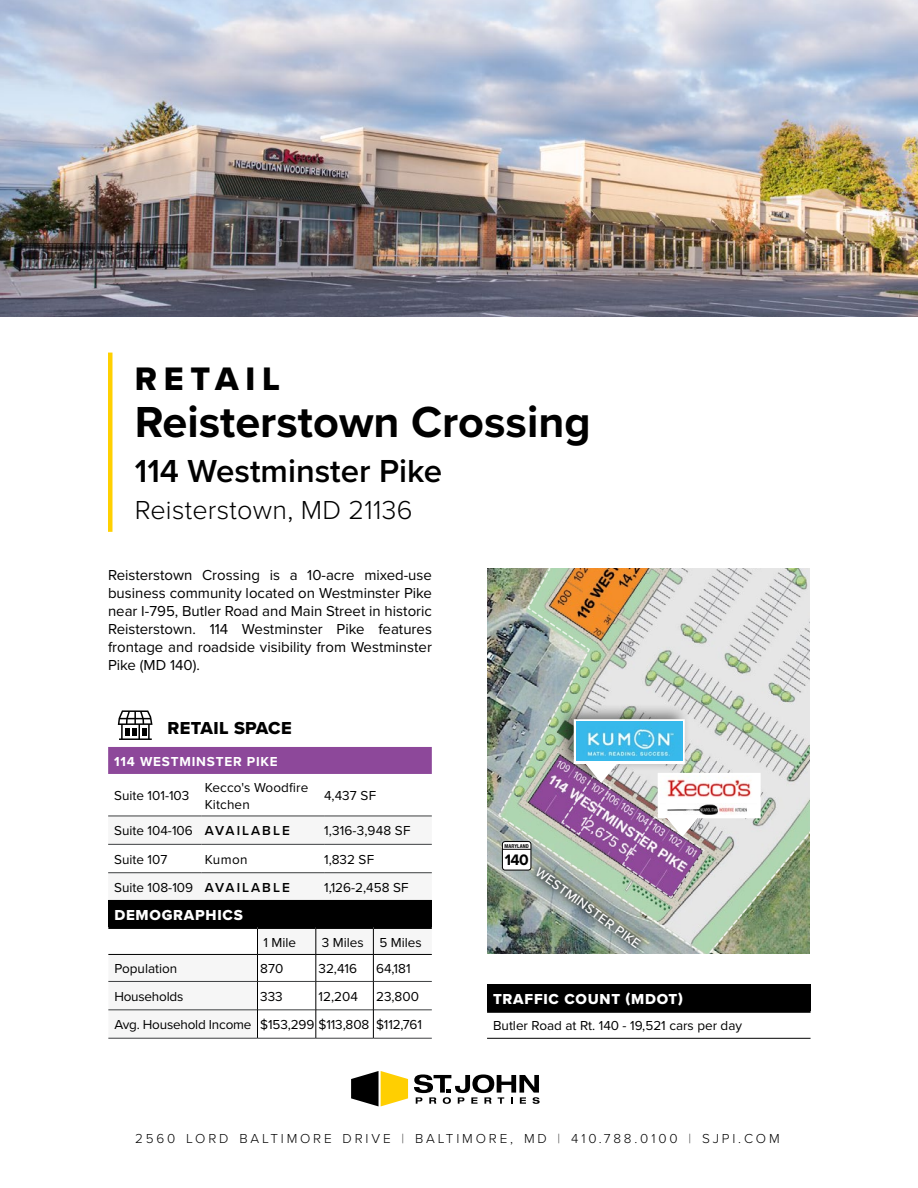
<style>
.page{position:relative;width:918px;height:1188px;background:#fff}
.page>*{position:absolute;margin:0;border:0;box-sizing:border-box;transform-origin:0 0}
.t1{font:700 45px "Proxima Nova";color:#000}
.t2{font:33.75px "Proxima Nova Extrabld";letter-spacing:.2em;color:#000}
.t3{font:600 33px "Proxima Nova";color:#000}
.t4{font:300 27px "Proxima Nova";letter-spacing:.01em;color:#000}
.t5{font:18px "Proxima Nova Extrabld";letter-spacing:.02em;color:#000}
.t6{font:700 15.75px "Proxima Nova";color:#000}
.t7{font:15px/18px "Proxima Nova";color:#000;text-align:justify}
.t8{font:15px "Proxima Nova Extrabld";letter-spacing:.05em;color:#fff}
.t9{font:13.5px/16.5px "Proxima Nova";color:#000}
.t10{font:300 13.5px "Proxima Nova";letter-spacing:.21em;color:#000}
.t11{font:700 13.5px "Proxima Nova";letter-spacing:.06em;color:#fff}
.t12{font:500 13.5px "Proxima Nova";color:#fff}
.t13{font:700 condensed 5.25px "Helvetica Neue";letter-spacing:.02em;color:#000}
.s1{font-weight:600}
.s2{font-family:"Proxima Nova T";font-weight:100}
</style>
<div class="page">
<hr style="left:108px;top:353px;width:4px;height:179px;background:#ffd000">
<div style="left:108px;top:747px;width:324px;height:27px;background:#8d489a"></div>
<svg style="left:108px;top:843px;width:324px;height:57px"></svg>
<hr style="left:108px;top:816px;width:94px;height:1px;background:#3d3f41">
<hr style="left:202px;top:816px;width:122px;height:1px;background:#3d3f41">
<hr style="left:324px;top:816px;width:108px;height:1px;background:#3d3f41">
<hr style="left:108px;top:844px;width:94px;height:1px;background:#3d3f41">
<hr style="left:202px;top:844px;width:122px;height:1px;background:#3d3f41">
<hr style="left:324px;top:844px;width:108px;height:1px;background:#3d3f41">
<hr style="left:108px;top:872px;width:94px;height:1px;background:#3d3f41">
<hr style="left:202px;top:872px;width:122px;height:1px;background:#3d3f41">
<hr style="left:324px;top:872px;width:108px;height:1px;background:#3d3f41">
<svg style="left:118px;top:710px;width:35px;height:30px"></svg>
<img style="left:0;top:0;width:918px;height:316px">
<img style="left:487px;top:569px;width:10px;height:385px">
<svg style="left:351px;top:1071px;width:57px;height:35px"></svg>
<svg style="left:414px;top:1074px;width:126px;height:30px"></svg>
<div style="left:108px;top:900px;width:324px;height:27px;background:#000"></div>
<svg style="left:108px;top:929px;width:324px;height:109px"></svg>
<hr style="left:108px;top:926px;width:150px;height:3px;background:#000">
<hr style="left:258px;top:926px;width:58px;height:3px;background:#000">
<hr style="left:316px;top:926px;width:57px;height:3px;background:#000">
<hr style="left:373px;top:926px;width:59px;height:3px;background:#000">
<hr style="left:108px;top:954px;width:150px;height:1px;background:#000">
<hr style="left:258px;top:954px;width:58px;height:1px;background:#000">
<hr style="left:316px;top:954px;width:57px;height:1px;background:#000">
<hr style="left:373px;top:954px;width:59px;height:1px;background:#000">
<hr style="left:108px;top:1038px;width:150px;height:1px;background:#3d3f41">
<hr style="left:258px;top:1038px;width:58px;height:1px;background:#3d3f41">
<hr style="left:316px;top:1038px;width:57px;height:1px;background:#3d3f41">
<hr style="left:373px;top:1038px;width:59px;height:1px;background:#3d3f41">
<div style="left:487px;top:984px;width:324px;height:27px;background:#000"></div>
<hr style="left:487px;top:1010px;width:324px;height:3px;background:#000">
<hr style="left:487px;top:1038px;width:324px;height:1px;background:#000">
<img style="left:497px;top:568px;width:313px;height:386px">
<h2 class="t2" style="left:135px;top:354px;width:146px">RETAIL</h2>
<h1 class="t1" style="left:135px;top:388px;width:457px">Reisterstown Crossing</h1>
<h3 class="t3" style="left:135px;top:446px;width:309px">114 Westminster Pike</h3>
<h3 class="t4" style="left:135px;top:494px;width:279px">Reisterstown, MD 21136</h3>
<p class="t7" style="left:108px;top:566px;width:326px">Reisterstown Crossing is a 10-acre mixed-use business community located on Westminster Pike near I-795, Butler Road and Main Street in historic Reisterstown. 114 Westminster Pike features frontage and roadside visibility from Westminster Pike (MD 140).</p>
<h3 class="t5" style="left:168px;top:715px;width:126px">RETAIL SPACE</h3>
<p class="t11" style="left:114px;top:751px;width:165px">114 WESTMINSTER PIKE</p>
<p class="t9" style="left:114px;top:787px;width:77px">Suite 101-103</p>
<p class="t9" style="left:205px;top:779px;width:105px">Kecco's Woodfire<br>Kitchen</p>
<p class="t9" style="left:324px;top:787px;width:54px">4,437 SF</p>
<p class="t9" style="left:114px;top:822px;width:177px">Suite 104-106 <span class="s1">AVAILABLE</span></p>
<p class="t9" style="left:324px;top:822px;width:88px">1,316-3,948 SF</p>
<p class="t9" style="left:114px;top:851px;width:55px">Suite 107</p>
<p class="t9" style="left:205px;top:851px;width:44px">Kumon</p>
<p class="t9" style="left:324px;top:851px;width:52px">1,832 SF</p>
<p class="t9" style="left:114px;top:879px;width:177px">Suite 108-109 <span class="s1">AVAILABLE</span></p>
<p class="t9" style="left:324px;top:879px;width:86px">1,126-2,458 SF</p>
<p class="t8" style="left:114px;top:904px;width:130px">DEMOGRAPHICS</p>
<p class="t9" style="left:264px;top:933px;width:34px">1 Mile</p>
<p class="t9" style="left:322px;top:933px;width:101px">3 Miles 5 Miles</p>
<p class="t13" style="left:504px;top:841px;width:26px">MARYLAND</p>
<p class="t6" style="left:505px;top:848px;width:26px">140</p>
<p class="t12" style="left:543px;top:862px;width:128px;rotate:36deg">WESTMINSTER PIKE</p>
<p class="t9" style="left:114px;top:960px;width:64px">Population</p>
<p class="t9" style="left:260px;top:960px;width:25px">870</p>
<p class="t9" style="left:319px;top:960px;width:40px">32,416</p>
<p class="t9" style="left:376px;top:960px;width:36px">64,181</p>
<p class="t9" style="left:114px;top:988px;width:71px">Households</p>
<p class="t9" style="left:260px;top:988px;width:24px">333</p>
<p class="t9" style="left:319px;top:988px;width:41px">12,204</p>
<p class="t9" style="left:114px;top:982px;width:309px;line-height:28.3px;text-align:right">23,800<br>Avg. Household Income $153,299 $113,808 $112,761</p>
<p class="t8" style="left:493px;top:988px;width:191px">TRAFFIC COUNT (MDOT)</p>
<p class="t9" style="left:493px;top:1017px;width:251px">Butler Road at Rt. 140 - 19,521 cars per day</p>
<p class="t10" style="left:135px;top:1130px;width:646px">2560 LORD BALTIMORE DRIVE <span class="s2">|</span> BALTIMORE, MD <span class="s2">|</span> 410.788.0100 <span class="s2">|</span> SJPI.COM</p>
</div>
